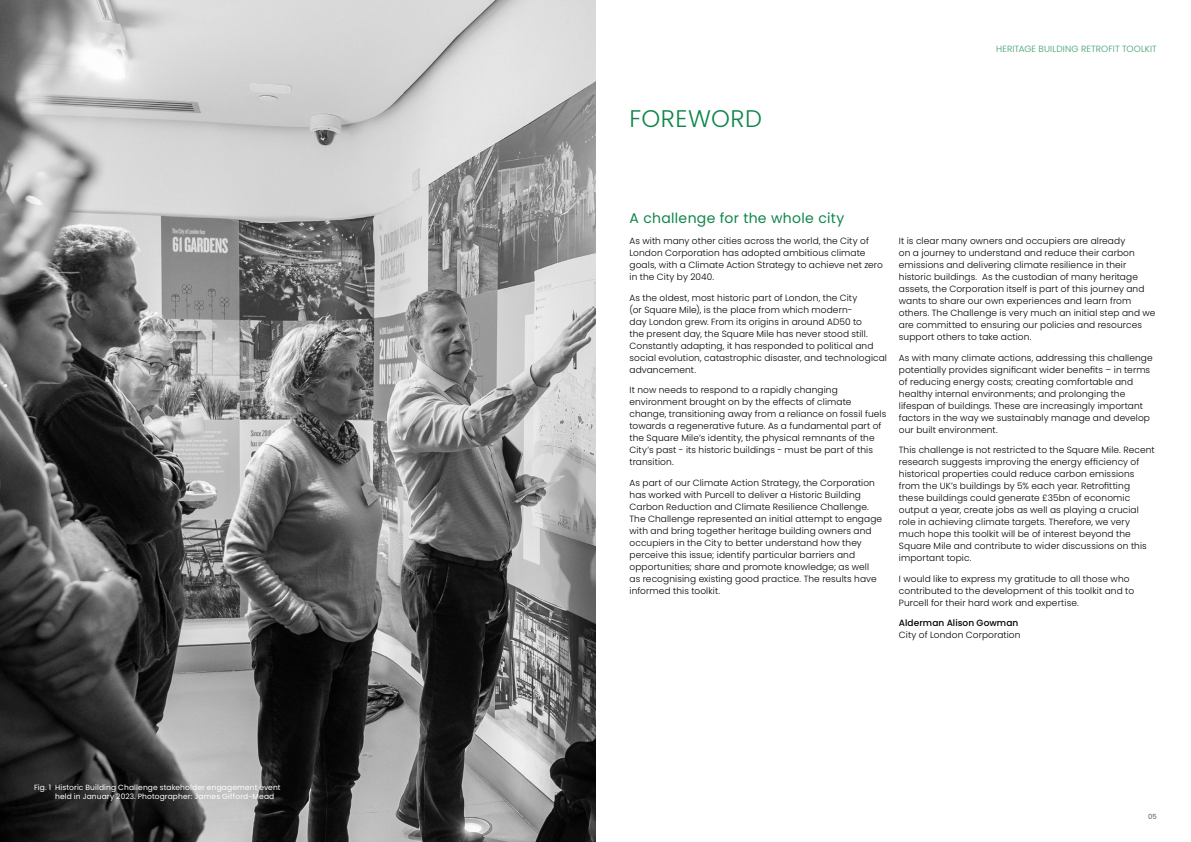
<style>
.page{position:relative;width:1191px;height:842px;background:#fff}
.page>*{position:absolute;margin:0;border:0;box-sizing:border-box;transform-origin:0 0}
.H1__15_20_Regular_CAPS{font:300 24px "Poppins";letter-spacing:.02em;color:#0f864a}
.SH1__9_12_Regular_CAPS{font:14px "Poppins";letter-spacing:.02em;color:#0f864a}
.t1{font:300 9px/12px "Poppins";letter-spacing:.01em;color:#000}
.t2{font:300 9px "Poppins";letter-spacing:.015em;color:#3f9e6e}
.t3{font:500 9px "Poppins";letter-spacing:.005em;color:#000}
.Figure_No__White{font:7.5px/9px "Poppins";letter-spacing:.015em;color:#fff}
.t4{font:7px "Poppins";color:#5b6064}
</style>
<div class="page">
<svg style="left:0;top:0;width:595px;height:842px;background:#858585"></svg>
<svg style="left:88px;top:808px;width:1px;height:13px"></svg>
<svg style="left:154px;top:808px;width:1px;height:13px"></svg>
<svg style="left:221px;top:808px;width:1px;height:13px"></svg>
<svg style="left:94px;top:373px;width:408px;height:90px;background:#888"></svg>
<p class="Figure_No__White" style="left:55px;top:783px;width:227px;text-indent:-21px">Fig. 1 Historic Building Challenge stakeholder engagement event held in January 2023. Photographer: James Gifford-Mead</p>
<h1 class="H1__15_20_Regular_CAPS" style="left:629px;top:105px;width:134px">FOREWORD</h1>
<p class="t2" style="left:996px;top:44px;width:162px">HERITAGE BUILDING RETROFIT TOOLKIT</p>
<h1 class="SH1__9_12_Regular_CAPS" style="left:629px;top:210px;width:216px">A challenge for the whole city</h1>
<p class="t1" style="left:629px;top:235px;width:255px">As with many other cities across the world, the City of London Corporation has adopted ambitious climate goals, with a Climate Action Strategy to achieve net zero in the City by 2040.</p>
<p class="t1" style="left:629px;top:291px;width:259px">As the oldest, most historic part of London, the City<br>(or Square Mile), is the place from which modern-<br>day London grew. From its origins in around AD50 to<br>the present day, the Square Mile has never stood still.<br>Constantly adapting, it has responded to political and social evolution, catastrophic disaster, and technological advancement.</p>
<p class="t1" style="left:629px;top:384px;width:258px">It now needs to respond to a rapidly changing environment brought on by the effects of climate change, transitioning away from a reliance on fossil fuels towards a regenerative future. As a fundamental part of the Square Mile’s identity, the physical remnants of the City’s past - its historic buildings - must be part of this transition.</p>
<p class="t1" style="left:629px;top:476px;width:254px">As part of our Climate Action Strategy, the Corporation has worked with Purcell to deliver a Historic Building Carbon Reduction and Climate Resilience Challenge.<br>The Challenge represented an initial attempt to engage with and bring together heritage building owners and occupiers in the City to better understand how they perceive this issue; identify particular barriers and opportunities; share and promote knowledge; as well<br>as recognising existing good practice. The results have informed this toolkit.</p>
<p class="t1" style="left:899px;top:235px;width:258px">It is clear many owners and occupiers are already<br>on a journey to understand and reduce their carbon emissions and delivering climate resilience in their historic buildings. As the custodian of many heritage assets, the Corporation itself is part of this journey and wants to share our own experiences and learn from others. The Challenge is very much an initial step and we are committed to ensuring our policies and resources support others to take action.</p>
<p class="t1" style="left:899px;top:351px;width:255px">As with many climate actions, addressing this challenge potentially provides significant wider benefits – in terms of reducing energy costs; creating comfortable and healthy internal environments; and prolonging the lifespan of buildings. These are increasingly important factors in the way we sustainably manage and develop our built environment.</p>
<p class="t1" style="left:899px;top:444px;width:257px">This challenge is not restricted to the Square Mile. Recent research suggests improving the energy efficiency of historical properties could reduce carbon emissions from the UK’s buildings by 5% each year. Retrofitting these buildings could generate £35bn of economic output a year, create jobs as well as playing a crucial role in achieving climate targets. Therefore, we very much hope this toolkit will be of interest beyond the Square Mile and contribute to wider discussions on this important topic.</p>
<p class="t1" style="left:899px;top:572px;width:237px">I would like to express my gratitude to all those who contributed to the development of this toolkit and to<br>Purcell for their hard work and expertise.</p>
<p class="t3" style="left:899px;top:618px;width:121px">Alderman Alison Gowman</p>
<p class="t1" style="left:899px;top:629px;width:123px">City of London Corporation</p>
<p class="t4" style="left:1148px;top:812px;width:10px">05</p>
</div>
